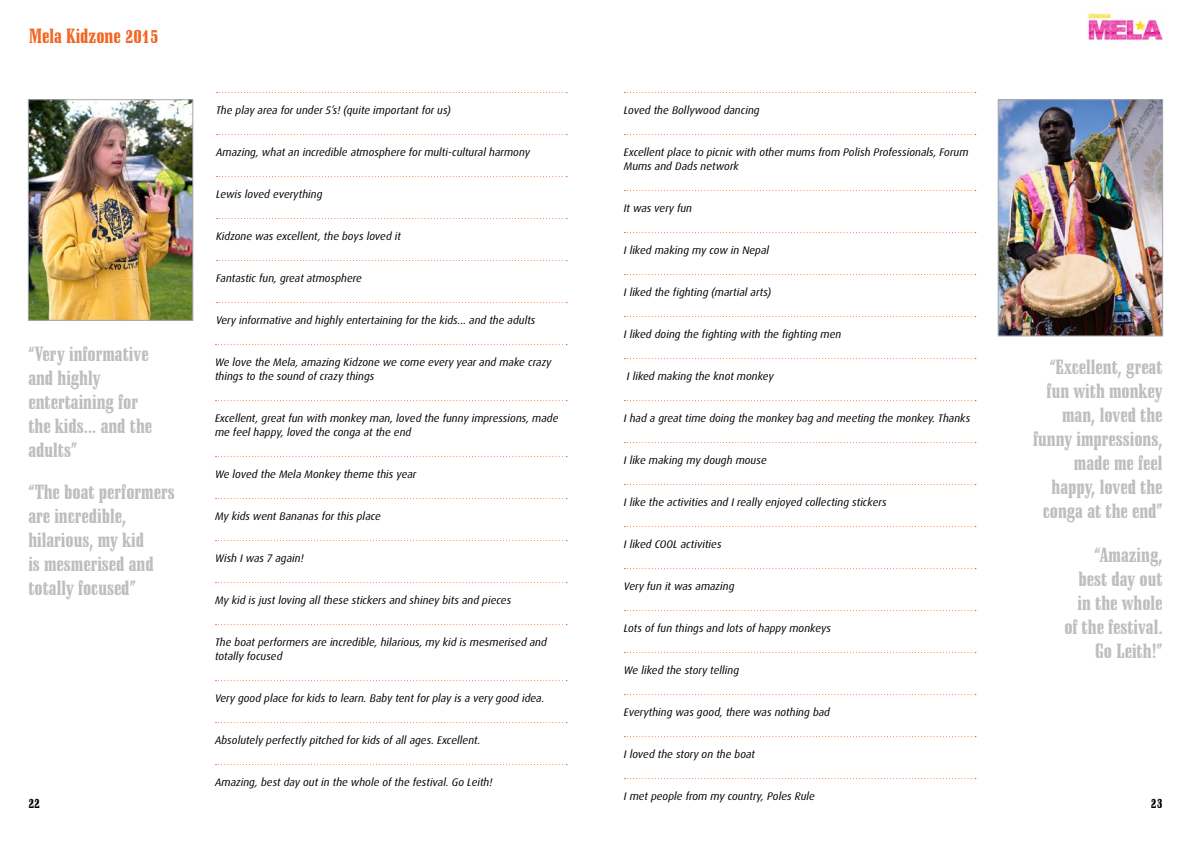
<style>
.page{position:relative;width:1191px;height:842px;background:#fff}
.page>*{position:absolute;margin:0;border:0;box-sizing:border-box;transform-origin:0 0}
.t1{font:900 condensed 20px/24px "Schadow BT";color:#bcbec0}
.t2{font:900 condensed 20px "Schadow BT";color:#f26522}
.t3{font:900 condensed 14px "Schadow BT";color:#000}
.t4{font:italic 11px/14px "Dax OT";color:#000}
</style>
<div class="page">
<img style="left:1088px;top:13px;width:75px;height:27px">
<svg style="left:216px;top:92px;width:351px;height:1px"></svg>
<svg style="left:216px;top:134px;width:351px;height:1px"></svg>
<svg style="left:216px;top:176px;width:351px;height:1px"></svg>
<svg style="left:216px;top:218px;width:351px;height:1px"></svg>
<svg style="left:216px;top:260px;width:351px;height:1px"></svg>
<svg style="left:216px;top:302px;width:351px;height:1px"></svg>
<svg style="left:215px;top:344px;width:352px;height:1px"></svg>
<svg style="left:215px;top:400px;width:352px;height:1px"></svg>
<svg style="left:215px;top:456px;width:352px;height:1px"></svg>
<svg style="left:215px;top:498px;width:352px;height:1px"></svg>
<svg style="left:215px;top:540px;width:352px;height:1px"></svg>
<svg style="left:215px;top:582px;width:352px;height:1px"></svg>
<svg style="left:215px;top:624px;width:352px;height:1px"></svg>
<svg style="left:215px;top:680px;width:352px;height:1px"></svg>
<svg style="left:215px;top:722px;width:352px;height:1px"></svg>
<svg style="left:215px;top:764px;width:352px;height:1px"></svg>
<svg style="left:624px;top:92px;width:351px;height:1px"></svg>
<svg style="left:624px;top:134px;width:351px;height:1px"></svg>
<svg style="left:624px;top:190px;width:351px;height:1px"></svg>
<svg style="left:624px;top:232px;width:351px;height:1px"></svg>
<svg style="left:624px;top:274px;width:351px;height:1px"></svg>
<svg style="left:624px;top:316px;width:351px;height:1px"></svg>
<svg style="left:624px;top:358px;width:352px;height:1px"></svg>
<svg style="left:624px;top:400px;width:352px;height:1px"></svg>
<svg style="left:624px;top:442px;width:352px;height:1px"></svg>
<svg style="left:624px;top:484px;width:352px;height:1px"></svg>
<svg style="left:624px;top:526px;width:352px;height:1px"></svg>
<svg style="left:624px;top:568px;width:352px;height:1px"></svg>
<svg style="left:624px;top:610px;width:352px;height:1px"></svg>
<svg style="left:624px;top:652px;width:352px;height:1px"></svg>
<svg style="left:624px;top:694px;width:352px;height:1px"></svg>
<svg style="left:624px;top:736px;width:352px;height:1px"></svg>
<svg style="left:624px;top:778px;width:352px;height:1px"></svg>
<img style="left:30px;top:101px;width:161px;height:218px">
<div style="left:28px;top:99px;width:165px;height:222px;border:1px solid #a7a9ac"></div>
<img style="left:1000px;top:102px;width:160px;height:232px">
<div style="left:998px;top:100px;width:164px;height:236px;border:1px solid #a7a9ac"></div>
<h1 class="t2" style="left:29px;top:24px;width:131px">Mela Kidzone 2015</h1>
<p class="t4" style="left:216px;top:103px;width:236px">The play area for under 5’s! (quite important for us)</p>
<p class="t4" style="left:216px;top:145px;width:315px">Amazing, what an incredible atmosphere for multi-cultural harmony</p>
<p class="t4" style="left:216px;top:187px;width:108px">Lewis loved everything</p>
<p class="t4" style="left:216px;top:229px;width:187px">Kidzone was excellent, the boys loved it</p>
<p class="t4" style="left:216px;top:271px;width:147px">Fantastic fun, great atmosphere</p>
<p class="t4" style="left:216px;top:313px;width:321px">Very informative and highly entertaining for the kids... and the adults</p>
<p class="t4" style="left:215px;top:355px;width:338px">We love the Mela, amazing Kidzone we come every year and make crazy things to the sound of crazy things</p>
<p class="t4" style="left:215px;top:411px;width:345px">Excellent, great fun with monkey man, loved the funny impressions, made me feel happy, loved the conga at the end</p>
<p class="t4" style="left:215px;top:467px;width:203px">We loved the Mela Monkey theme this year</p>
<p class="t4" style="left:215px;top:509px;width:167px">My kids went Bananas for this place</p>
<p class="t4" style="left:215px;top:551px;width:90px">Wish I was 7 again!</p>
<p class="t4" style="left:215px;top:593px;width:298px">My kid is just loving all these stickers and shiney bits and pieces</p>
<p class="t4" style="left:215px;top:635px;width:333px">The boat performers are incredible, hilarious, my kid is mesmerised and totally focused</p>
<p class="t4" style="left:215px;top:691px;width:331px">Very good place for kids to learn. Baby tent for play is a very good idea.</p>
<p class="t4" style="left:215px;top:733px;width:267px">Absolutely perfectly pitched for kids of all ages. Excellent.</p>
<p class="t4" style="left:215px;top:775px;width:279px">Amazing, best day out in the whole of the festival. Go Leith!</p>
<p class="t4" style="left:624px;top:103px;width:137px">Loved the Bollywood dancing</p>
<p class="t4" style="left:624px;top:145px;width:346px">Excellent place to picnic with other mums from Polish Professionals, Forum<br>Mums and Dads network</p>
<p class="t4" style="left:624px;top:201px;width:70px">It was very fun</p>
<p class="t4" style="left:624px;top:243px;width:147px">I liked making my cow in Nepal</p>
<p class="t4" style="left:624px;top:285px;width:149px">I liked the fighting (martial arts)</p>
<p class="t4" style="left:624px;top:327px;width:219px">I liked doing the fighting with the fighting men</p>
<p class="t4" style="left:627px;top:369px;width:149px">I liked making the knot monkey</p>
<p class="t4" style="left:624px;top:411px;width:348px">I had a great time doing the monkey bag and meeting the monkey. Thanks</p>
<p class="t4" style="left:624px;top:453px;width:144px">I like making my dough mouse</p>
<p class="t4" style="left:624px;top:495px;width:264px">I like the activities and I really enjoyed collecting stickers</p>
<p class="t4" style="left:624px;top:537px;width:99px">I liked COOL activities</p>
<p class="t4" style="left:624px;top:579px;width:112px">Very fun it was amazing</p>
<p class="t4" style="left:624px;top:621px;width:209px">Lots of fun things and lots of happy monkeys</p>
<p class="t4" style="left:624px;top:663px;width:117px">We liked the story telling</p>
<p class="t4" style="left:624px;top:705px;width:208px">Everything was good, there was nothing bad</p>
<p class="t4" style="left:624px;top:747px;width:133px">I loved the story on the boat</p>
<p class="t4" style="left:624px;top:789px;width:193px">I met people from my country, Poles Rule</p>
<h1 class="t1" style="left:28px;top:342px;width:125px">“Very informative and highly entertaining for the kids... and the adults”</h1>
<h1 class="t1" style="left:28px;top:479px;width:148px">“The boat performers are incredible, hilarious, my kid<br>is mesmerised and totally focused”</h1>
<h1 class="t1" style="left:1033px;top:355px;width:131px;text-align:right">“Excellent, great fun with monkey man, loved the funny impressions, made me feel happy, loved the conga at the end”</h1>
<h1 class="t1" style="left:1064px;top:543px;width:100px;text-align:right">“Amazing, best day out in the whole of the festival.<br>Go Leith!”</h1>
<p class="t3" style="left:28px;top:794px;width:13px">22</p>
<p class="t3" style="left:1150px;top:795px;width:13px">23</p>
</div>
